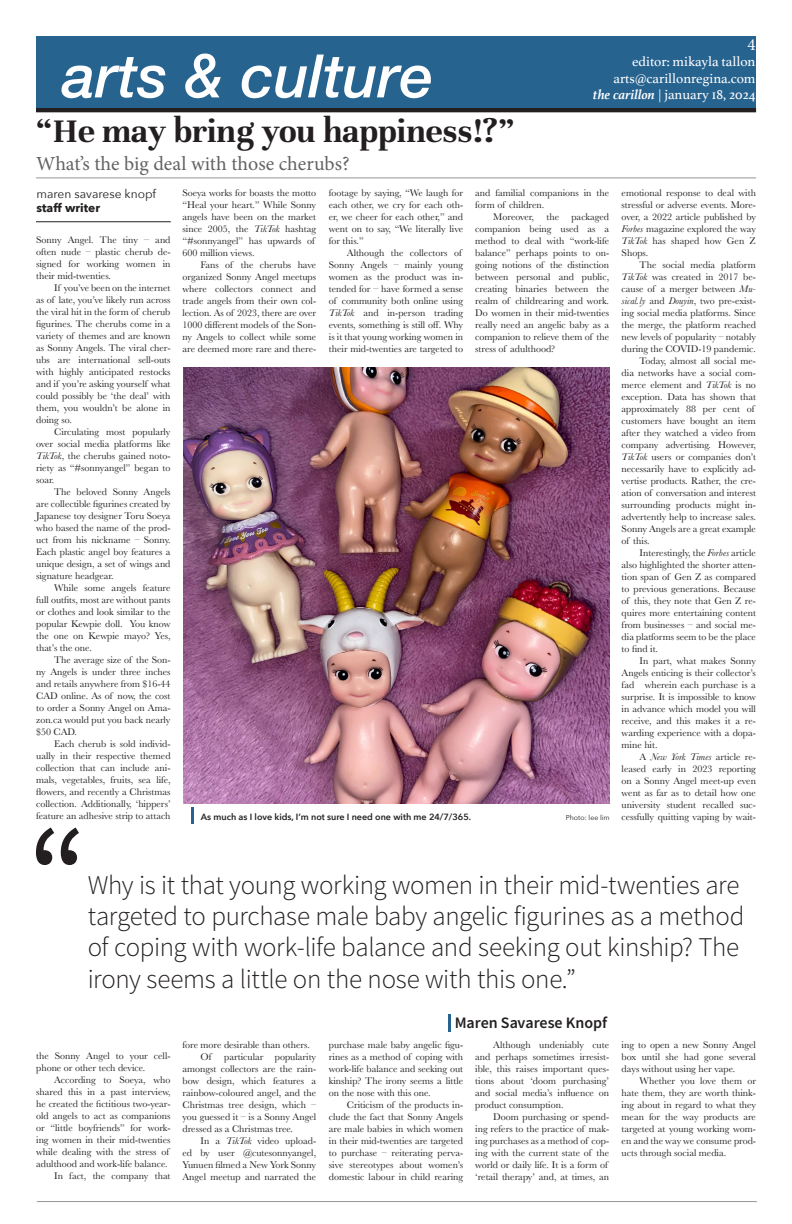
<style>
.page{position:relative;width:792px;height:1224px;background:#fff}
.page>*{position:absolute;margin:0;border:0;box-sizing:border-box;transform-origin:0 0}
.t1{font:140px "Source Sans Pro";color:#231f20}
.t2{font:italic 500 60px "Helvetica Neue";color:#fff}
.t3{font:700 36px "Unna";color:#231f20}
.t4{font:300 27px/31.3px "Source Sans Pro";letter-spacing:-.015em;color:#231f20}
.t5{font:20px "Minion Pro";color:#636366}
.t6{font:17px "Minion Pro";color:#fff}
.t7{font:600 16px "Source Sans Pro";letter-spacing:-.005em;color:#231f20}
.t8{font:14px "Athelas";color:#fff}
.t9{font:12px "Avenir Next";color:#231f20}
.t10{font:700 12px "Avenir Next";color:#231f20}
.t11{font:10px/12px "Baskerville";color:#231f20;text-align:justify}
.t12{font:600 9px "Avenir Next";color:#231f20}
.t13{font:7px "Avenir Next";color:#231f20}
.s1{font-weight:700;font-style:italic}
.s2{font-style:italic}
</style>
<div class="page">
<hr style="left:37px;top:1201px;width:720px;height:1px;background:#939598">
<div style="left:36px;top:107px;width:720px;height:5px;background:#231f20"></div>
<div style="left:36px;top:37px;width:720px;height:70px;background:#26638f"></div>
<hr style="left:36px;top:221px;width:135px;height:1px;background:#231f20">
<hr style="left:36px;top:177px;width:720px;height:1px;background:#939598">
<img style="left:183px;top:367px;width:427px;height:436px">
<svg style="left:449px;top:1015px;width:1px;height:16px"></svg>
<svg style="left:192px;top:808px;width:1px;height:16px"></svg>
<p class="t6" style="left:747px;top:33px;width:10px">4</p>
<p class="t2" style="left:62px;top:25px;width:373px">arts &amp; culture</p>
<p class="t8" style="left:632px;top:50px;width:125px">editor: mikayla tallon</p>
<p class="t8" style="left:613px;top:67px;width:144px">arts@carillonregina.com</p>
<p class="t8" style="left:593px;top:84px;width:164px"><span class="s1">the carillon</span> | january 18, 2024</p>
<p class="t3" style="left:36px;top:105px;width:479px">“He may bring you happiness!?”</p>
<p class="t5" style="left:36px;top:150px;width:315px">What’s the big deal with those cherubs?</p>
<p class="t9" style="left:37px;top:183px;width:121px">maren savarese knopf</p>
<p class="t10" style="left:37px;top:198px;width:65px">staff writer</p>
<p class="t11" style="left:36px;top:234px;width:136px">Sonny Angel. The tiny – and often nude – plastic cherub de&shy;signed for working women in their mid-twenties.</p>
<p class="t11" style="left:36px;top:282px;width:136px;text-indent:18px">If you’ve been on the internet as of late, you’ve likely run across the viral hit in the form of cherub figurines. The cherubs come in a variety of themes and are known as Sonny Angels. The viral cher&shy;ubs are international sell-outs with highly anticipated restocks and if you’re asking yourself what could possibly be ‘the deal’ with them, you wouldn’t be alone in doing so.</p>
<p class="t11" style="left:36px;top:426px;width:136px;text-indent:18px">Circulating most popularly over social media platforms like <span class="s2">TikTok</span>, the cherubs gained noto&shy;riety as “#sonnyangel” began to soar.</p>
<p class="t11" style="left:36px;top:486px;width:136px;text-indent:18px">The beloved Sonny Angels are collectible figurines created by Japanese toy designer Toru Soeya who based the name of the prod&shy;uct from his nickname – Sonny.<br>Each plastic angel boy features a unique design, a set of wings and signature headgear.</p>
<p class="t11" style="left:36px;top:582px;width:136px;text-indent:18px">While some angels feature full outfits, most are without pants or clothes and look similar to the popular Kewpie doll. You know the one on Kewpie mayo? Yes, that’s the one.</p>
<p class="t11" style="left:36px;top:654px;width:136px;text-indent:18px">The average size of the Son&shy;ny Angels is under three inches and retails anywhere from $16-44<br>CAD online. As of now, the cost to order a Sonny Angel on Ama&shy;zon.ca would put you back nearly $50 CAD.</p>
<p class="t11" style="left:36px;top:738px;width:136px;text-indent:18px">Each cherub is sold individ&shy;ually in their respective themed collection that can include ani&shy;mals, vegetables, fruits, sea life, flowers, and recently a Christmas collection. Additionally, ‘hippers’ feature an adhesive strip to attach</p>
<p class="t1" style="left:28px;top:789px;width:61px">“</p>
<p class="t11" style="left:183px;top:187px;width:135px;text-align:left">Soeya works for boasts the motto “Heal your heart.” While Sonny angels have been on the market since 2005, the <span class="s2">TikTok</span> hashtag “#sonnyangel” has upwards of<br>600 million views.</p>
<p class="t11" style="left:183px;top:259px;width:135px;text-indent:18px">Fans of the cherubs have organized Sonny Angel meetups where collectors connect and trade angels from their own col&shy;lection. As of 2023, there are over 1000 different models of the Son&shy;ny Angels to collect while some are deemed more rare and there-</p>
<p class="t11" style="left:329px;top:187px;width:136px">footage by saying, “We laugh for each other, we cry for each oth&shy;er, we cheer for each other,” and went on to say, “We literally live for this.”</p>
<p class="t11" style="left:329px;top:247px;width:136px;text-align:left;text-indent:18px">Although the collectors of<br>Sonny Angels – mainly young women as the product was in&shy;tended for – have formed a sense of community both online using<br><span class="s2">TikTok</span> and in-person trading events, something is still off. Why is it that young working women in their mid-twenties are targeted to</p>
<p class="t11" style="left:475px;top:187px;width:135px">and familial companions in the form of children.</p>
<p class="t11" style="left:475px;top:211px;width:135px;text-indent:18px">Moreover, the packaged companion being used as a method to deal with “work-life balance” perhaps points to on&shy;going notions of the distinction between personal and public, creating binaries between the realm of childrearing and work.<br>Do women in their mid-twenties really need an angelic baby as a companion to relieve them of the stress of adulthood?</p>
<p class="t12" style="left:201px;top:810px;width:272px">As much as I love kids, I’m not sure I need one with me 24/7/365.</p>
<p class="t13" style="left:566px;top:812px;width:45px">Photo: lee lim</p>
<p class="t11" style="left:622px;top:187px;width:136px">emotional response to deal with stressful or adverse events. More&shy;over, a 2022 article published by <span class="s2">Forbes</span> magazine explored the way <span class="s2">TikTok</span> has shaped how Gen Z Shops.</p>
<p class="t11" style="left:622px;top:259px;width:136px;text-indent:18px">The social media platform <span class="s2">TikTok</span> was created in 2017 be&shy;cause of a merger between <span class="s2">Mu&shy;sical.ly</span> and <span class="s2">Douyin</span>, two pre-exist&shy;ing social media platforms. Since the merge, the platform reached new levels of popularity – notably during the COVID-19 pandemic.</p>
<p class="t11" style="left:622px;top:355px;width:136px;text-align:left;text-indent:18px">Today, almost all social me&shy;dia networks have a social com&shy;merce element and <span class="s2">TikTok</span> is no exception. Data has shown that approximately 88 per cent of customers have bought an item after they watched a video from company advertising. However,<br><span class="s2">TikTok</span> users or companies don’t necessarily have to explicitly ad&shy;vertise products. Rather, the cre&shy;ation of conversation and interest surrounding products might in&shy;advertently help to increase sales.<br>Sonny Angels are a great example of this.</p>
<p class="t11" style="left:622px;top:547px;width:136px;text-indent:18px">Interestingly, the <span class="s2">Forbes</span> article also highlighted the shorter atten&shy;tion span of Gen Z as compared to previous generations. Because of this, they note that Gen Z re&shy;quires more entertaining content from businesses – and social me&shy;dia platforms seem to be the place to find it.</p>
<p class="t11" style="left:622px;top:655px;width:136px;text-indent:18px">In part, what makes Sonny Angels enticing is their collector’s fad wherein each purchase is a surprise. It is impossible to know in advance which model you will receive, and this makes it a re&shy;warding experience with a dopa&shy;mine hit.</p>
<p class="t11" style="left:622px;top:751px;width:136px;text-indent:18px">A <span class="s2">New York Times</span> article re&shy;leased early in 2023 reporting on a Sonny Angel meet-up even went as far as to detail how one university student recalled suc&shy;cessfully quitting vaping by wait-</p>
<p class="t4" style="left:88px;top:869px;width:658px">Why is it that young working women in their mid-twenties are targeted to purchase male baby angelic figurines as a method of coping with work-life balance and seeking out kinship? The irony seems a little on the nose with this one.”</p>
<p class="t7" style="left:455px;top:1013px;width:154px">Maren Savarese Knopf</p>
<p class="t11" style="left:36px;top:1050px;width:136px">the Sonny Angel to your cell&shy;phone or other tech device.</p>
<p class="t11" style="left:36px;top:1074px;width:136px;text-align:left;text-indent:18px">According to Soeya, who shared this in a past interview, he created the fictitious two-year&shy;old angels to act as companions or “little boyfriends” for work&shy;ing women in their mid-twenties while dealing with the stress of adulthood and work-life balance.</p>
<p class="t11" style="left:54px;top:1170px;width:118px">In fact, the company that</p>
<p class="t11" style="left:183px;top:1039px;width:129px">fore more desirable than others.</p>
<p class="t11" style="left:201px;top:1051px;width:12px">Of</p>
<p class="t11" style="left:183px;top:1051px;width:135px;text-indent:42px">particular popularity amongst collectors are the rain&shy;bow design, which features a rainbow-coloured angel, and the Christmas tree design, which – you guessed it – is a Sonny Angel dressed as a Christmas tree.</p>
<p class="t11" style="left:183px;top:1135px;width:135px;text-indent:18px">In a <span class="s2">TikTok</span> video upload&shy;ed by user @cutesonnyangel, Yunuen filmed a New York Sonny Angel meetup and narrated the</p>
<p class="t11" style="left:329px;top:1039px;width:136px">purchase male baby angelic figu&shy;rines as a method of coping with work-life balance and seeking out kinship? The irony seems a little on the nose with this one.</p>
<p class="t11" style="left:329px;top:1099px;width:136px;text-indent:18px">Criticism of the products in&shy;clude the fact that Sonny Angels are male babies in which women in their mid-twenties are targeted to purchase – reiterating perva&shy;sive stereotypes about women’s domestic labour in child rearing</p>
<p class="t11" style="left:475px;top:1039px;width:135px;text-indent:18px">Although undeniably cute and perhaps sometimes irresist&shy;ible, this raises important ques&shy;tions about ‘doom purchasing’ and social media’s influence on product consumption.</p>
<p class="t11" style="left:475px;top:1111px;width:135px;text-align:left;text-indent:18px">Doom purchasing or spend&shy;ing refers to the practice of mak&shy;ing purchases as a method of cop&shy;ing with the current state of the world or daily life. It is a form of ‘retail therapy’ and, at times, an</p>
<p class="t11" style="left:622px;top:1039px;width:136px">ing to open a new Sonny Angel box until she had gone several days without using her vape.</p>
<p class="t11" style="left:622px;top:1075px;width:136px;text-indent:18px">Whether you love them or hate them, they are worth think&shy;ing about in regard to what they mean for the way products are targeted at young working wom&shy;en and the way we consume prod&shy;ucts through social media.</p>
</div>
